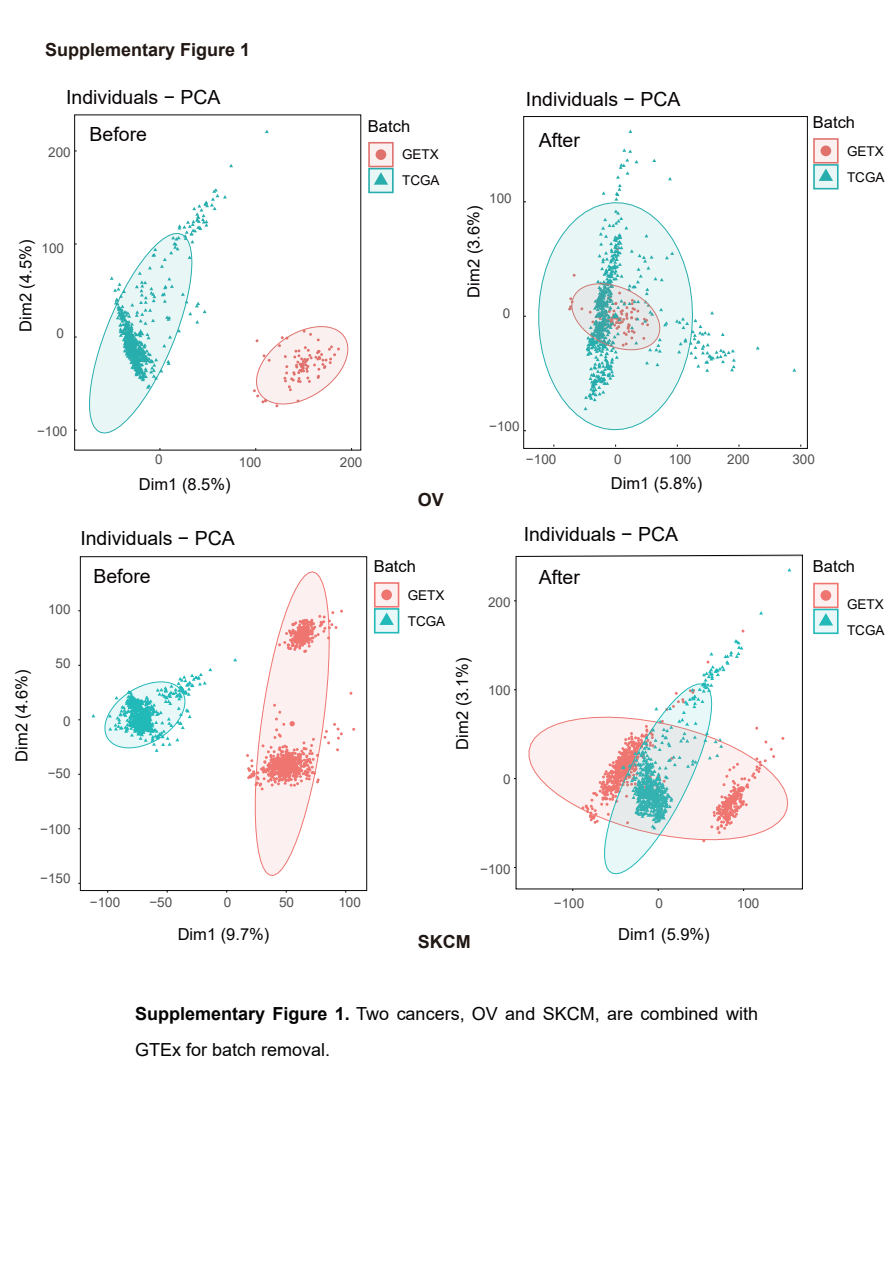
<style>
.page{position:relative;width:893px;height:1263px;background:#fff}
.page>*{position:absolute;margin:0;border:0;box-sizing:border-box;transform-origin:0 0}
.t1{font:19.5px "Arial";color:#070304}
.t2{font:19.5px "Arial";color:#030303}
.t3{font:18px/35.1px "Arial";color:#030303}
.t4{font:700 18px "Arial";color:#211814}
.t5{font:16.5px "Arial";color:#070304}
.t6{font:16.5px "Arial";color:#030303}
.t7{font:13.5px "Arial";color:#4e4f51}
.t8{font:13.5px/26px "Arial";color:#070304}
.t9{font:13.5px/26px "Arial";color:#030303}
.s1{font-weight:700}
</style>
<div class="page">
<svg style="left:792px;top:368px;width:4px;height:4px"></svg>
<svg style="left:538px;top:148px;width:198px;height:282px"></svg>
<svg style="left:816px;top:141px;width:20px;height:20px"></svg>
<div style="left:813px;top:138px;width:26px;height:26px;border:2px solid #e0726d"></div>
<div style="left:820px;top:146px;width:11px;height:10px;background:#e0726d;border-radius:50%"></div>
<div style="left:814px;top:165px;width:24px;height:24px;background:#e9f6f6"></div>
<div style="left:813px;top:164px;width:26px;height:25px;border:2px solid #28adad"></div>
<svg style="left:819px;top:168px;width:14px;height:13px"></svg>
<div style="left:523px;top:116px;width:285px;height:333px;border:1px solid #090706"></div>
<svg style="left:253px;top:326px;width:95px;height:81px"></svg>
<svg style="left:89px;top:188px;width:138px;height:245px"></svg>
<div style="left:369px;top:143px;width:24px;height:23px;background:#fbf0f0"></div>
<div style="left:368px;top:142px;width:26px;height:25px;border:2px solid #e0726d"></div>
<div style="left:376px;top:149px;width:10px;height:11px;background:#e0726d;border-radius:50%"></div>
<div style="left:369px;top:169px;width:24px;height:23px;background:#e9f6f6"></div>
<div style="left:368px;top:168px;width:26px;height:25px;border:2px solid #28adad"></div>
<svg style="left:374px;top:172px;width:14px;height:13px"></svg>
<svg style="left:246px;top:571px;width:97px;height:305px"></svg>
<svg style="left:105px;top:668px;width:107px;height:84px"></svg>
<div style="left:375px;top:583px;width:23px;height:24px;background:#fdf0f0"></div>
<div style="left:374px;top:582px;width:25px;height:26px;border:2px solid #ef7571"></div>
<div style="left:381px;top:589px;width:11px;height:11px;background:#ef7571;border-radius:50%"></div>
<div style="left:375px;top:609px;width:23px;height:24px;background:#e8f7f7"></div>
<div style="left:374px;top:608px;width:25px;height:25px;border:2px solid #22b9b9"></div>
<svg style="left:379px;top:612px;width:15px;height:13px"></svg>
<div style="left:80px;top:557px;width:287px;height:334px;border:1px solid #090706"></div>
<div style="left:814px;top:583px;width:24px;height:24px;background:#fdf0f0"></div>
<div style="left:813px;top:583px;width:26px;height:25px;border:2px solid #ef7571"></div>
<div style="left:820px;top:590px;width:11px;height:11px;background:#ef7571;border-radius:50%"></div>
<svg style="left:816px;top:612px;width:20px;height:19px"></svg>
<div style="left:813px;top:609px;width:26px;height:25px;border:2px solid #22b9b9"></div>
<svg style="left:819px;top:613px;width:14px;height:12px"></svg>
<svg style="left:516px;top:555px;width:287px;height:334px"></svg>
<h2 class="t4" style="left:45px;top:37px;width:207px">Supplementary Figure 1</h2>
<h1 class="t1" style="left:66px;top:83px;width:156px">Individuals − PCA</h1>
<h1 class="t1" style="left:526px;top:86px;width:156px">Individuals − PCA</h1>
<p class="t7" style="left:48px;top:143px;width:24px">200</p>
<p class="t5" style="left:14px;top:332px;width:93px;rotate:-90deg">Dim2 (4.5%)</p>
<p class="t7" style="left:41px;top:239px;width:24px">100</p>
<p class="t7" style="left:56px;top:324px;width:9px">0</p>
<p class="t5" style="left:368px;top:114px;width:44px">Batch</p>
<p class="t8" style="left:402px;top:142px;width:39px">GETX<br>TCGA</p>
<h1 class="t1" style="left:90px;top:120px;width:59px">Before</h1>
<h1 class="t1" style="left:539px;top:126px;width:43px">After</h1>
<p class="t7" style="left:489px;top:189px;width:24px">100</p>
<p class="t5" style="left:462px;top:298px;width:93px;rotate:-90deg">Dim2 (3.6%)</p>
<p class="t7" style="left:503px;top:304px;width:9px">0</p>
<p class="t7" style="left:37px;top:422px;width:32px">−100</p>
<p class="t7" style="left:489px;top:417px;width:32px">−100</p>
<p class="t5" style="left:813px;top:111px;width:44px">Batch</p>
<p class="t8" style="left:847px;top:138px;width:39px">GETX<br>TCGA</p>
<p class="t6" style="left:10px;top:762px;width:93px;rotate:-90deg">Dim2 (4.6%)</p>
<p class="t7" style="left:155px;top:450px;width:9px">0</p>
<p class="t7" style="left:239px;top:453px;width:24px">100</p>
<p class="t7" style="left:340px;top:453px;width:24px">200</p>
<p class="t5" style="left:139px;top:473px;width:93px">Dim1 (8.5%)</p>
<p class="t7" style="left:48px;top:600px;width:24px">100</p>
<h1 class="t2" style="left:80px;top:525px;width:156px">Individuals − PCA</h1>
<h1 class="t1" style="left:93px;top:563px;width:59px">Before</h1>
<p class="t7" style="left:56px;top:654px;width:17px">50</p>
<p class="t7" style="left:63px;top:712px;width:9px">0</p>
<p class="t7" style="left:48px;top:764px;width:24px">−50</p>
<h2 class="t4" style="left:418px;top:487px;width:28px">OV</h2>
<p class="t6" style="left:374px;top:555px;width:44px">Batch</p>
<p class="t9" style="left:408px;top:582px;width:39px">GETX<br>TCGA</p>
<p class="t6" style="left:451px;top:749px;width:93px;rotate:-90deg">Dim2 (3.1%)</p>
<p class="t7" style="left:488px;top:593px;width:24px">200</p>
<p class="t7" style="left:526px;top:450px;width:32px">−100</p>
<p class="t7" style="left:614px;top:450px;width:9px">0</p>
<p class="t7" style="left:669px;top:450px;width:24px">100</p>
<p class="t7" style="left:727px;top:450px;width:24px">200</p>
<p class="t7" style="left:792px;top:450px;width:24px">300</p>
<p class="t5" style="left:611px;top:471px;width:93px">Dim1 (5.8%)</p>
<h1 class="t2" style="left:524px;top:520px;width:156px">Individuals − PCA</h1>
<h1 class="t1" style="left:539px;top:563px;width:43px">After</h1>
<p class="t6" style="left:813px;top:555px;width:44px">Batch</p>
<p class="t9" style="left:847px;top:591px;width:39px">GETX<br>TCGA</p>
<p class="t7" style="left:488px;top:681px;width:24px">100</p>
<p class="t7" style="left:503px;top:769px;width:9px">0</p>
<p class="t7" style="left:40px;top:820px;width:32px">−100</p>
<p class="t7" style="left:40px;top:869px;width:32px">−150</p>
<p class="t7" style="left:90px;top:892px;width:32px">−100</p>
<p class="t7" style="left:149px;top:892px;width:24px">−50</p>
<p class="t7" style="left:224px;top:892px;width:9px">0</p>
<p class="t7" style="left:279px;top:892px;width:17px">50</p>
<p class="t7" style="left:338px;top:892px;width:24px">100</p>
<p class="t6" style="left:178px;top:923px;width:93px">Dim1 (9.7%)</p>
<p class="t7" style="left:480px;top:860px;width:32px">−100</p>
<h2 class="t4" style="left:418px;top:929px;width:54px">SKCM</h2>
<p class="t7" style="left:554px;top:894px;width:32px">−100</p>
<p class="t7" style="left:655px;top:894px;width:9px">0</p>
<p class="t7" style="left:737px;top:894px;width:24px">100</p>
<p class="t6" style="left:618px;top:923px;width:93px">Dim1 (5.9%)</p>
<h2 class="t3" style="left:135px;top:996px;width:624px"><span class="s1">Supplementary Figure 1.</span> Two cancers, OV and SKCM, are combined with<br>GTEx for batch removal.</h2>
</div>
